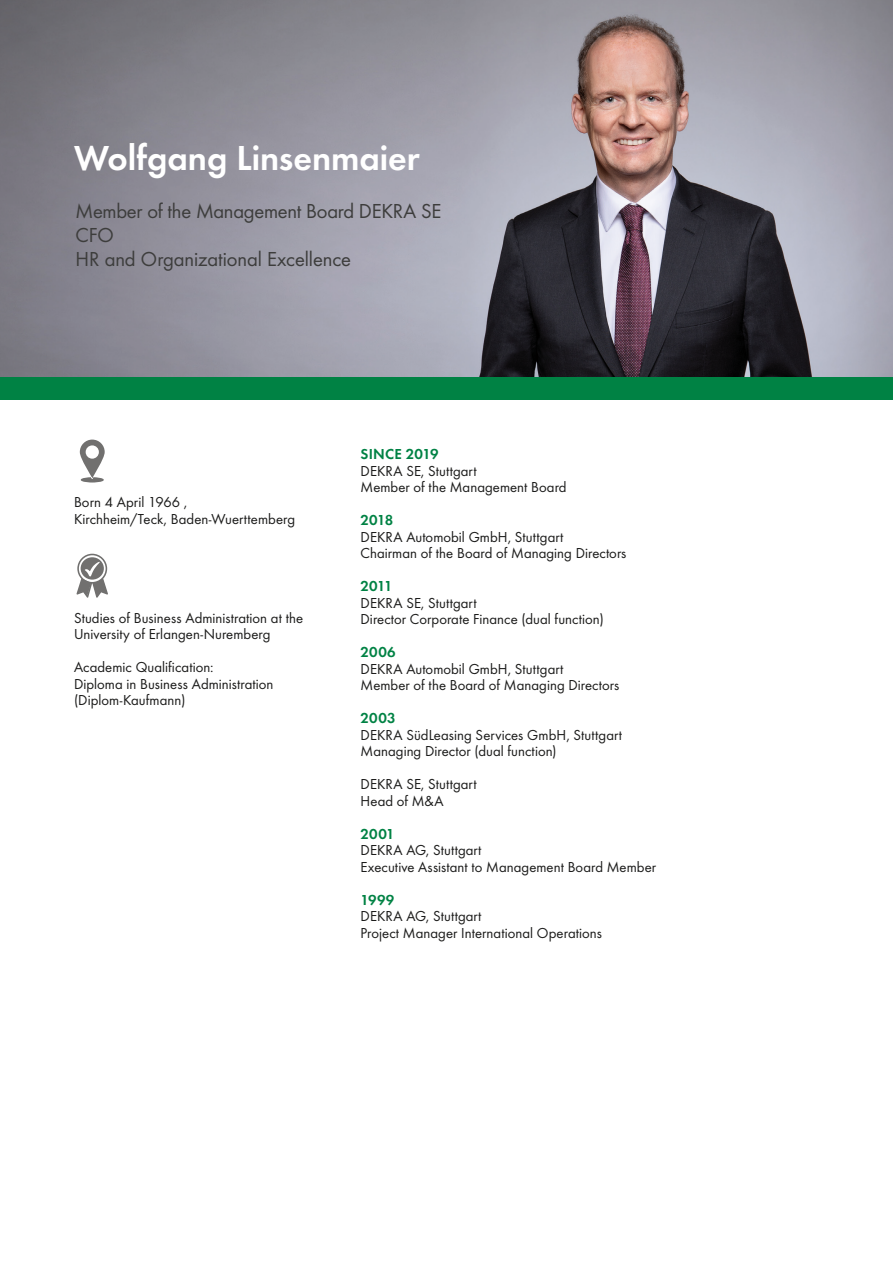
<style>
.page{position:relative;width:893px;height:1263px;background:#fff}
.page>*{position:absolute;margin:0;border:0;box-sizing:border-box;transform-origin:0 0}
.t1{font:36px "Futura Dem";color:#fff}
.t2{font:21px/24px "Futura Boo";letter-spacing:-.01em;color:#3d3d3c}
.t3{font:15px/16.5px "Futura Boo";letter-spacing:.005em;color:#1c1c1b}
.t4{font:15px "Futura Dem";letter-spacing:.015em;color:#008244}
</style>
<div class="page">
<img style="left:0;top:0;width:893px;height:377px">
<div style="left:0;top:377px;width:893px;height:23px;background:#008244"></div>
<svg style="left:80px;top:440px;width:25px;height:42px"></svg>
<svg style="left:76px;top:554px;width:32px;height:44px"></svg>
<h1 class="t1" style="left:74px;top:131px;width:347px">Wolfgang Linsenmaier</h1>
<h2 class="t2" style="left:75px;top:197px;width:367px">Member of the Management Board DEKRA SE<br>CFO<br>HR and Organizational Excellence</h2>
<p class="t3" style="left:74px;top:493px;width:223px">Born 4 April 1966 ,<br>Kirchheim/Teck, Baden-Wuerttemberg</p>
<p class="t3" style="left:74px;top:608px;width:231px">Studies of Business Administration at the<br>University of Erlangen-Nuremberg</p>
<p class="t3" style="left:74px;top:658px;width:201px">Academic Qualification:<br>Diploma in Business Administration (Diplom-Kaufmann)</p>
<p class="t4" style="left:361px;top:443px;width:79px">SINCE 2019</p>
<p class="t3" style="left:361px;top:461px;width:208px">DEKRA SE, Stuttgart<br>Member of the Management Board</p>
<p class="t4" style="left:361px;top:509px;width:34px">2018</p>
<p class="t3" style="left:361px;top:527px;width:267px">DEKRA Automobil GmbH, Stuttgart<br>Chairman of the Board of Managing Directors</p>
<p class="t4" style="left:361px;top:575px;width:34px">2011</p>
<p class="t3" style="left:361px;top:593px;width:245px">DEKRA SE, Stuttgart<br>Director Corporate Finance (dual function)</p>
<p class="t4" style="left:361px;top:641px;width:37px">2006</p>
<p class="t3" style="left:361px;top:659px;width:260px">DEKRA Automobil GmbH, Stuttgart<br>Member of the Board of Managing Directors</p>
<p class="t4" style="left:361px;top:707px;width:37px">2003</p>
<p class="t3" style="left:361px;top:725px;width:263px">DEKRA SüdLeasing Services GmbH, Stuttgart<br>Managing Director (dual function)</p>
<p class="t3" style="left:361px;top:775px;width:118px">DEKRA SE, Stuttgart<br>Head of M&amp;A</p>
<p class="t4" style="left:361px;top:822px;width:36px">2001</p>
<p class="t3" style="left:361px;top:841px;width:297px">DEKRA AG, Stuttgart<br>Executive Assistant to Management Board Member</p>
<p class="t4" style="left:361px;top:888px;width:35px">1999</p>
<p class="t3" style="left:361px;top:907px;width:243px">DEKRA AG, Stuttgart<br>Project Manager International Operations</p>
</div>
